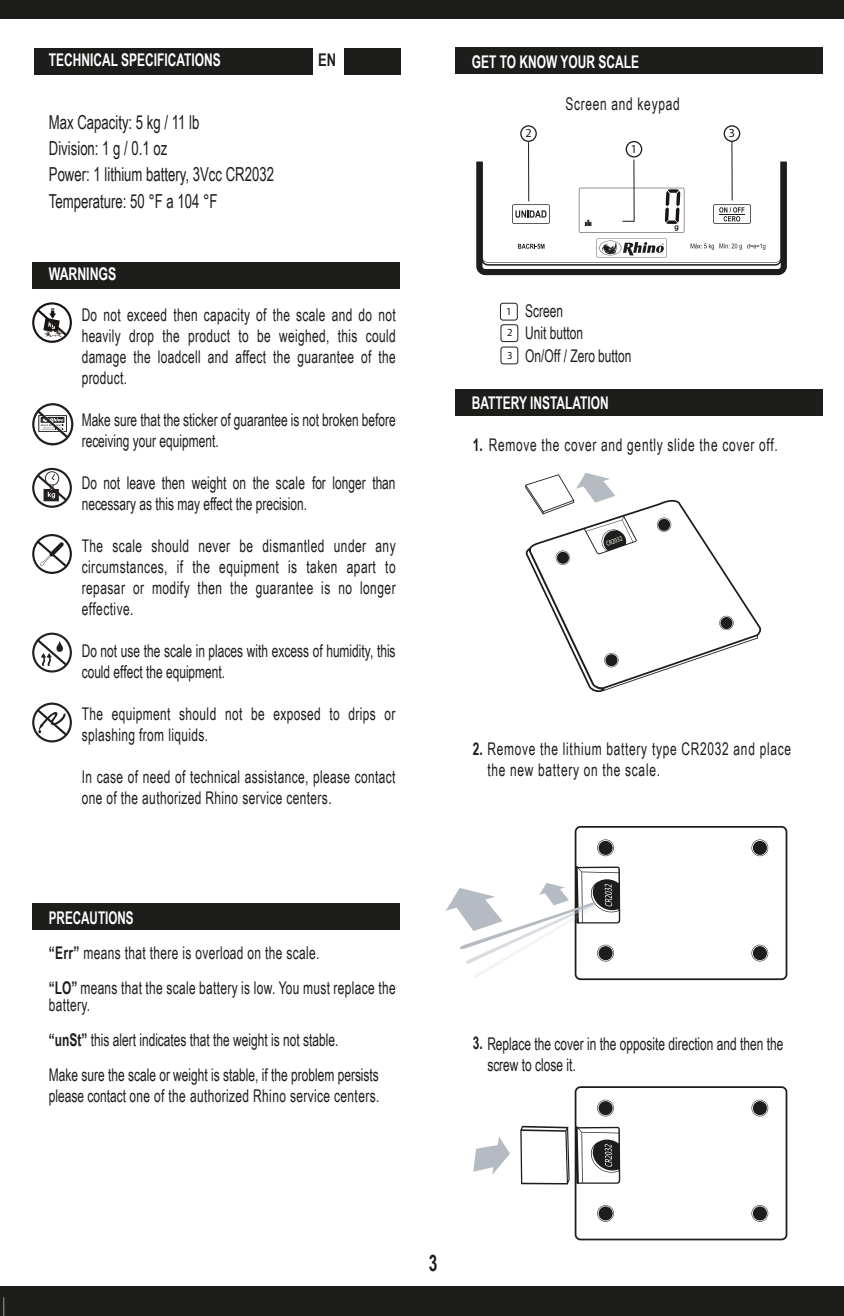
<style>
.page{position:relative;width:844px;height:1316px;background:#fff}
.page>*{position:absolute;margin:0;border:0;box-sizing:border-box;transform-origin:0 0}
.t1{font:700 22.75px "Arial Narrow";color:#1d1d1b;scale:.83 1}
.t2{font:19.25px/26.2px "Arial Narrow";color:#1d1d1b;scale:.83 1}
.t3{font:17.5px/21px "Arial Narrow";letter-spacing:.02em;color:#1d1d1b;scale:.83 1}
.t4{font:17.5px/21px "Arial Narrow";color:#1d1d1b;scale:.83 1}
.t5{font:17.5px/21px "Arial Narrow";letter-spacing:.05em;color:#1d1d1b;scale:.83 1}
.t6{font:700 17.5px "Arial Narrow";color:#fff;scale:.83 1}
.t7{font:700 17.5px "Arial Narrow";color:#fff;scale:.86 1}
.t8{font:700 17.5px "Arial Narrow";color:#1d1d1b;scale:.9 1}
.t9{font:12.25px "Myriad Pro";color:#1d1d1b}
.t10{font:10.85px/21px "Myriad Pro";color:#1d1d1b}
.t11{font:7px "Myriad Pro";color:#fff;scale:.76 1}
.s1{font-weight:700;color:#fff}
.s2{font-weight:700}
</style>
<div class="page">
<div style="left:0;top:1286px;width:843px;height:30px;background:#1d1d1b"></div>
<div style="left:34px;top:48px;width:278px;height:27px;background:#1d1d1b"></div>
<div style="left:344px;top:48px;width:57px;height:27px;background:#1d1d1b"></div>
<div style="left:33px;top:262px;width:367px;height:27px;background:#1d1d1b"></div>
<div style="left:33px;top:903px;width:367px;height:26px;background:#1d1d1b"></div>
<svg style="left:32px;top:302px;width:40px;height:41px"></svg>
<svg style="left:32px;top:534px;width:40px;height:40px"></svg>
<svg style="left:32px;top:632px;width:40px;height:40px"></svg>
<svg style="left:32px;top:702px;width:40px;height:40px"></svg>
<svg style="left:32px;top:403px;width:41px;height:42px"></svg>
<svg style="left:32px;top:468px;width:40px;height:40px"></svg>
<div style="left:455px;top:47px;width:367px;height:27px;background:#1d1d1b"></div>
<div style="left:455px;top:389px;width:367px;height:27px;background:#1d1d1b"></div>
<svg style="left:525px;top:499px;width:237px;height:193px"></svg>
<svg style="left:525px;top:473px;width:90px;height:41px"></svg>
<div style="left:574px;top:1086px;width:213px;height:154px;border:2px solid #1d1d1b;border-radius:5px"></div>
<svg style="left:597px;top:1099px;width:16px;height:17px"></svg>
<div style="left:598px;top:1101px;width:14px;height:14px;background:#1d1d1b;border-radius:50%"></div>
<svg style="left:597px;top:1205px;width:16px;height:16px"></svg>
<div style="left:598px;top:1206px;width:14px;height:14px;background:#1d1d1b;border-radius:50%"></div>
<svg style="left:751px;top:1099px;width:17px;height:17px"></svg>
<div style="left:752px;top:1101px;width:14px;height:14px;background:#1d1d1b;border-radius:50%"></div>
<svg style="left:751px;top:1205px;width:17px;height:16px"></svg>
<div style="left:752px;top:1206px;width:14px;height:14px;background:#1d1d1b;border-radius:50%"></div>
<svg style="left:520px;top:1125px;width:100px;height:59px"></svg>
<svg style="left:473px;top:1136px;width:37px;height:38px"></svg>
<div style="left:574px;top:826px;width:213px;height:154px;border:2px solid #1d1d1b;border-radius:5px"></div>
<svg style="left:597px;top:839px;width:16px;height:17px"></svg>
<div style="left:598px;top:841px;width:14px;height:14px;background:#1d1d1b;border-radius:50%"></div>
<svg style="left:751px;top:839px;width:17px;height:17px"></svg>
<div style="left:752px;top:841px;width:14px;height:14px;background:#1d1d1b;border-radius:50%"></div>
<svg style="left:751px;top:944px;width:17px;height:17px"></svg>
<div style="left:752px;top:946px;width:14px;height:14px;background:#1d1d1b;border-radius:50%"></div>
<svg style="left:445px;top:866px;width:175px;height:112px"></svg>
<div style="left:500px;top:303px;width:17px;height:17px;border:1px solid #1d1d1b;border-radius:3px"></div>
<div style="left:500px;top:324px;width:18px;height:18px;border:1px solid #1d1d1b;border-radius:3px"></div>
<div style="left:500px;top:346px;width:18px;height:18px;border:1px solid #1d1d1b;border-radius:3px"></div>
<hr style="left:731px;top:140px;width:1px;height:60px;background:#1d1d1b">
<svg style="left:626px;top:142px;width:15px;height:15px"></svg>
<div style="left:625px;top:141px;width:17px;height:17px;border:1px solid #1d1d1b;border-radius:50%"></div>
<hr style="left:528px;top:142px;width:1px;height:59px;background:#1d1d1b">
<div style="left:520px;top:125px;width:16px;height:17px;border:1px solid #1d1d1b;border-radius:50%"></div>
<svg style="left:724px;top:126px;width:15px;height:15px"></svg>
<div style="left:723px;top:125px;width:17px;height:17px;border:1px solid #1d1d1b;border-radius:50%"></div>
<svg style="left:476px;top:158px;width:310px;height:117px"></svg>
<svg style="left:3px;top:1297px;width:1px;height:19px"></svg>
<div style="left:0;top:0;width:843px;height:19px;background:#1d1d1b"></div>
<p class="t6" style="left:49px;top:46px;width:208px">TECHNICAL SPECIFICATIONS</p>
<p class="t2" style="left:49px;top:108px;width:273px">Max Capacity: 5 kg / 11 lb<br>Division: 1 g / 0.1 oz<br>Power: 1 lithium battery, 3Vcc CR2032<br>Temperature: 50 °F a 104 °F</p>
<p class="t8" style="left:318px;top:47px;width:21px">EN</p>
<p class="t7" style="left:49px;top:261px;width:80px">WARNINGS</p>
<p class="t3" style="left:82px;top:303px;width:380px;text-align:justify">Do not exceed then capacity of the scale and do not heavily drop the product to be weighed, this could damage the loadcell and affect the guarantee of the product.</p>
<p class="t4" style="left:82px;top:408px;width:380px">Make sure that the sticker of guarantee is not broken before receiving your equipment.</p>
<p class="t4" style="left:82px;top:471px;width:379px">Do not leave then weight on the scale for longer than necessary as this may effect the precision.</p>
<p class="t3" style="left:82px;top:534px;width:380px;text-align:justify">The scale should never be dismantled under any circumstances, if the equipment is taken apart to repasar or modify then the guarantee is no longer effective.</p>
<p class="t4" style="left:82px;top:639px;width:379px">Do not use the scale in places with excess of humidity, this could effect the equipment.</p>
<p class="t3" style="left:82px;top:702px;width:379px">The equipment should not be exposed to drips or splashing from liquids.</p>
<p class="t3" style="left:82px;top:765px;width:379px">In case of need of technical assistance, please contact one of the authorized Rhino service centers.</p>
<p class="t3" style="left:49px;top:899px;width:419px;line-height:35px"><span class="s1">PRECAUTIONS<br></span><span class="s2">“Err”</span> means that there is overload on the scale.<br><span class="s2">“LO”</span> means that the scale battery is low. You must replace the</p>
<p class="t4" style="left:49px;top:986px;width:399px;line-height:35px">battery.<br><span class="s2">“unSt”</span> this alert indicates that the weight is not stable.<br>Make sure the scale or weight is stable, if the problem persists</p>
<p class="t3" style="left:49px;top:1084px;width:399px">please contact one of the authorized Rhino service centers.</p>
<p class="t6" style="left:471px;top:48px;width:203px">GET TO KNOW YOUR SCALE</p>
<p class="t5" style="left:565px;top:92px;width:139px">Screen and keypad</p>
<p class="t9" style="left:525px;top:126px;width:8px">2</p>
<p class="t9" style="left:728px;top:126px;width:8px">3</p>
<p class="t9" style="left:630px;top:141px;width:8px">1</p>
<p class="t10" style="left:506px;top:301px;width:8px">1<br>2</p>
<p class="t10" style="left:507px;top:345px;width:7px">3</p>
<p class="t4" style="left:525px;top:298px;width:129px;line-height:22.8px">Screen<br>Unit button<br>On/Off / Zero button</p>
<p class="t6" style="left:471px;top:389px;width:167px">BATTERY INSTALATION</p>
<p class="t5" style="left:472px;top:433px;width:369px"><span class="s2">1.</span> Remove the cover and gently slide the cover off.</p>
<p class="t11" style="left:604px;top:540px;width:24px;rotate:-20deg">CR2032</p>
<p class="t5" style="left:487px;top:738px;width:367px;text-indent:-15px"><span class="s2">2.</span> Remove the lithium battery type CR2032 and place the new battery on the scale.</p>
<p class="t4" style="left:487px;top:1032px;width:358px;text-indent:-15px"><span class="s2">3.</span> Replace the cover in the opposite direction and then the screw to close it.</p>
<h1 class="t1" style="left:429px;top:1245px;width:12px">3</h1>
</div>
